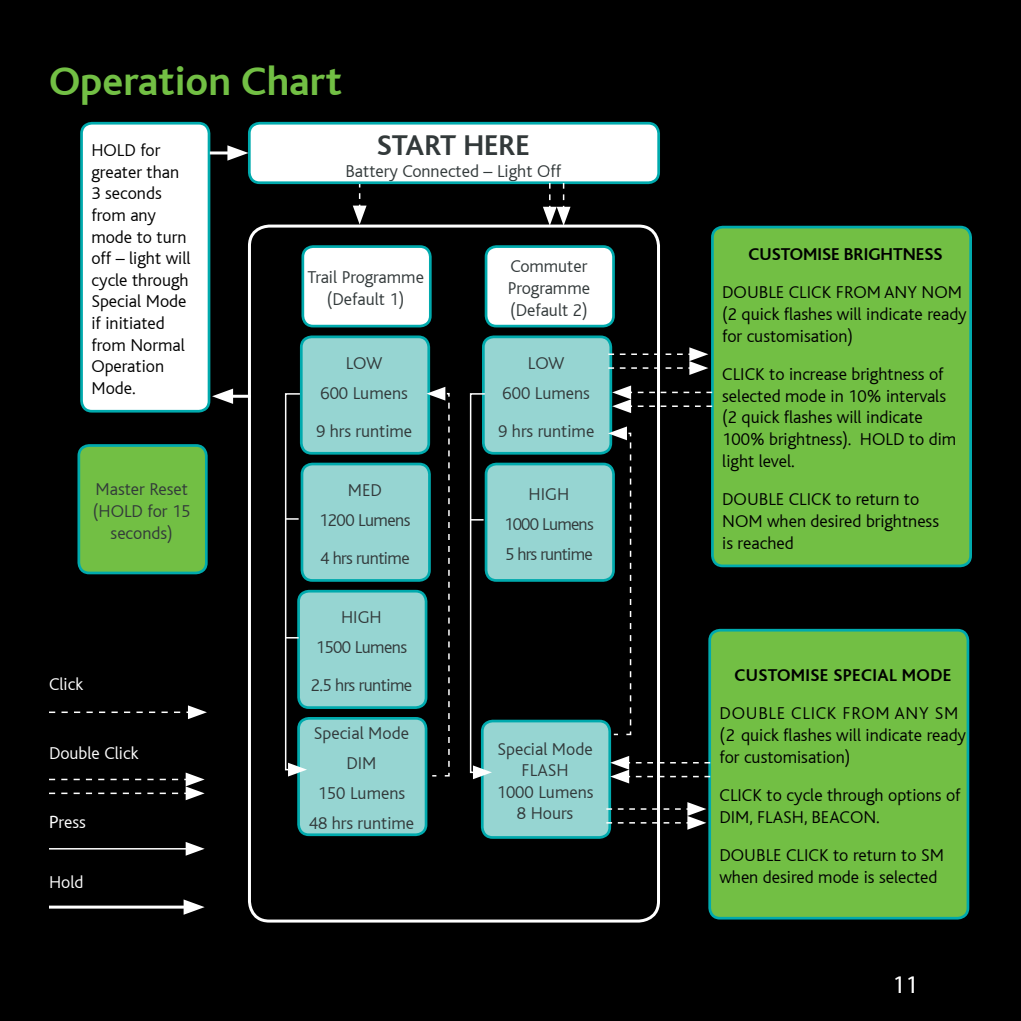
<style>
.page{position:relative;width:1021px;height:1021px;background:#fff}
.page>*{position:absolute;margin:0;border:0;box-sizing:border-box;transform-origin:0 0}
.t1{font:700 42px "Bliss";color:#72bf44}
.t2{font:700 30px "Bliss";color:#32393a}
.t3{font:25.5px "Myriad Pro";color:#fff}
.t4{font:300 18px/21.6px "Bliss";color:#000}
.t5{font:300 18px/21.6px "Bliss";color:#32393a;text-align:center}
.t6{font:300 18px/30px "Bliss";letter-spacing:-.03em;color:#32393a;text-align:center}
.t7{font:700 18px "Bliss";letter-spacing:.02em;color:#000}
.t8{font:300 18px/30px "Bliss";letter-spacing:-.04em;color:#32393a;text-align:center}
.t9{font:300 18px "Bliss";color:#fff}
.s1{font-family:"Myriad Pro";font-weight:400}
</style>
<div class="page">
<div style="left:0;top:0;width:1020px;height:1020px;background:#000"></div>
<div style="left:248px;top:224px;width:412px;height:698px;border:3px solid #fff;border-radius:20px"></div>
<svg style="left:353px;top:184px;width:13px;height:40px"></svg>
<div style="left:79px;top:445px;width:127px;height:128px;background:#72bf44;border-radius:10px"></div>
<div style="left:77px;top:444px;width:131px;height:130px;border:3px solid #00aaad;border-radius:10px"></div>
<div style="left:303px;top:246px;width:127px;height:80px;background:#fff;border-radius:10px"></div>
<div style="left:301px;top:245px;width:130px;height:82px;border:3px solid #00aaad;border-radius:10px"></div>
<div style="left:486px;top:246px;width:127px;height:80px;background:#fff;border-radius:10px"></div>
<div style="left:484px;top:245px;width:131px;height:82px;border:3px solid #00aaad;border-radius:10px"></div>
<div style="left:298px;top:718px;width:128px;height:116px;background:#96d5d2;border-radius:10px"></div>
<div style="left:297px;top:717px;width:130px;height:119px;border:3px solid #00aaad;border-radius:10px"></div>
<div style="left:482px;top:721px;width:127px;height:116px;background:#96d5d2;border-radius:10px"></div>
<div style="left:481px;top:719px;width:130px;height:119px;border:3px solid #00aaad;border-radius:10px"></div>
<div style="left:249px;top:123px;width:409px;height:60px;background:#fff;border-radius:10px"></div>
<div style="left:248px;top:122px;width:412px;height:62px;border:3px solid #00aaad;border-radius:10px"></div>
<div style="left:301px;top:337px;width:128px;height:116px;background:#96d5d2;border-radius:10px"></div>
<div style="left:300px;top:335px;width:130px;height:119px;border:3px solid #00aaad;border-radius:10px"></div>
<div style="left:483px;top:337px;width:128px;height:116px;background:#96d5d2;border-radius:10px"></div>
<div style="left:482px;top:335px;width:130px;height:119px;border:3px solid #00aaad;border-radius:10px"></div>
<div style="left:302px;top:464px;width:127px;height:116px;background:#96d5d2;border-radius:10px"></div>
<div style="left:300px;top:462px;width:131px;height:119px;border:3px solid #00aaad;border-radius:10px"></div>
<div style="left:486px;top:464px;width:127px;height:116px;background:#96d5d2;border-radius:10px"></div>
<div style="left:484px;top:462px;width:131px;height:119px;border:3px solid #00aaad;border-radius:10px"></div>
<div style="left:298px;top:591px;width:128px;height:116px;background:#96d5d2;border-radius:10px"></div>
<div style="left:297px;top:590px;width:130px;height:119px;border:3px solid #00aaad;border-radius:10px"></div>
<svg style="left:426px;top:387px;width:24px;height:390px"></svg>
<svg style="left:608px;top:426px;width:24px;height:310px"></svg>
<svg style="left:284px;top:392px;width:23px;height:384px"></svg>
<svg style="left:469px;top:392px;width:23px;height:387px"></svg>
<svg style="left:543px;top:180px;width:27px;height:46px"></svg>
<svg style="left:49px;top:705px;width:158px;height:14px"></svg>
<hr style="left:49px;top:905px;width:139px;height:3px;background:#fff">
<svg style="left:184px;top:899px;width:21px;height:15px"></svg>
<hr style="left:49px;top:848px;width:141px;height:1px;background:#fff">
<svg style="left:186px;top:842px;width:19px;height:13px"></svg>
<svg style="left:49px;top:772px;width:156px;height:28px"></svg>
<div style="left:82px;top:123px;width:127px;height:288px;background:#fff;border-radius:10px"></div>
<div style="left:80px;top:122px;width:130px;height:290px;border:3px solid #00aaad;border-radius:10px"></div>
<hr style="left:228px;top:395px;width:23px;height:3px;background:#fff">
<svg style="left:212px;top:388px;width:21px;height:16px"></svg>
<hr style="left:210px;top:151px;width:22px;height:3px;background:#fff">
<svg style="left:227px;top:145px;width:21px;height:16px"></svg>
<svg style="left:608px;top:347px;width:100px;height:28px"></svg>
<div style="left:712px;top:227px;width:258px;height:339px;background:#72bf44;border-radius:10px"></div>
<div style="left:711px;top:226px;width:260px;height:341px;border:3px solid #00aaad;border-radius:10px"></div>
<div style="left:709px;top:630px;width:258px;height:288px;background:#72bf44;border-radius:10px"></div>
<div style="left:708px;top:629px;width:261px;height:290px;border:3px solid #00aaad;border-radius:10px"></div>
<svg style="left:606px;top:802px;width:100px;height:27px"></svg>
<svg style="left:610px;top:755px;width:100px;height:28px"></svg>
<svg style="left:612px;top:385px;width:100px;height:28px"></svg>
<h1 class="t1" style="left:49px;top:60px;width:294px">Operation Chart</h1>
<p class="t4" style="left:91px;top:140px;width:101px">HOLD for greater than<br>3 seconds from any mode to turn off – light will cycle through<br>Special Mode if initiated from Normal<br>Operation<br>Mode.</p>
<p class="t5" style="left:93px;top:479px;width:99px">Master Reset (HOLD for 15 seconds)</p>
<h2 class="t2" style="left:377px;top:129px;width:17px">START</h2>
<h2 class="t2" style="left:463px;top:129px;width:36px">HERE</h2>
<p class="t5" style="left:345px;top:160px;width:217px">Battery Connected – Light Off</p>
<p class="t5" style="left:307px;top:267px;width:118px">Trail Programme (Default 1)</p>
<p class="t5" style="left:508px;top:256px;width:84px;text-align:left">Commuter<br>Programme (Default 2)</p>
<p class="t5" style="left:320px;top:348px;width:89px;line-height:30px">LOW<br>600 Lumens</p>
<p class="t5" style="left:316px;top:420px;width:98px">9 hrs runtime</p>
<p class="t6" style="left:319px;top:475px;width:93px">MED<br>1200 Lumens</p>
<p class="t6" style="left:320px;top:543px;width:91px">4 hrs runtime</p>
<p class="t6" style="left:316px;top:602px;width:93px">HIGH<br>1500 Lumens</p>
<p class="t5" style="left:502px;top:348px;width:89px;line-height:30px">LOW<br>600 Lumens</p>
<p class="t5" style="left:498px;top:420px;width:98px">9 hrs runtime</p>
<p class="t8" style="left:504px;top:479px;width:91px">HIGH<br>1000 Lumens<br>5 hrs runtime</p>
<p class="t9" style="left:49px;top:675px;width:36px">Click</p>
<p class="t6" style="left:311px;top:670px;width:103px">2.5 hrs runtime</p>
<p class="t9" style="left:49px;top:743px;width:91px">Double Click</p>
<p class="t9" style="left:49px;top:812px;width:38px"><span class="s1">P</span>ress</p>
<p class="t9" style="left:49px;top:872px;width:36px">Hold</p>
<p class="t5" style="left:309px;top:718px;width:107px;line-height:30px">Special Mode<br>DIM<br>150 Lumens<br>48 hrs runtime</p>
<p class="t5" style="left:497px;top:738px;width:98px">Special Mode<br>FLASH<br>1000 Lumens<br>8 Hours</p>
<p class="t7" style="left:748px;top:244px;width:12px">CUST</p>
<p class="t7" style="left:789px;top:244px;width:115px">OMISE BRIGHTNESS</p>
<p class="t4" style="left:722px;top:282px;width:246px">DOUBLE CLICK FROM ANY NOM (2 quick flashes will indicate ready for customisation)</p>
<p class="t4" style="left:722px;top:364px;width:235px">CLICK to increase brightness of selected mode in 10% intervals (2 quick flashes will indicate<br>100% brightness). HOLD to dim light level.</p>
<p class="t4" style="left:722px;top:489px;width:218px">DOUBLE CLICK to return to<br>NOM when desired brightness is reached</p>
<p class="t7" style="left:734px;top:665px;width:12px">CUST</p>
<p class="t7" style="left:777px;top:665px;width:67px">OMISE SPECIA</p>
<p class="t7" style="left:889px;top:665px;width:62px">L MODE</p>
<p class="t4" style="left:719px;top:703px;width:248px">DOUBLE CLICK FROM ANY SM (2 quick flashes will indicate ready for customisation)</p>
<p class="t4" style="left:719px;top:784px;width:243px">CLICK to cycle through options of<br>DIM, FLASH, BEACON.</p>
<p class="t4" style="left:719px;top:845px;width:226px">DOUBLE CLICK to return to SM when desired mode is selected</p>
<h3 class="t3" style="left:892px;top:968px;width:28px">11</h3>
</div>
